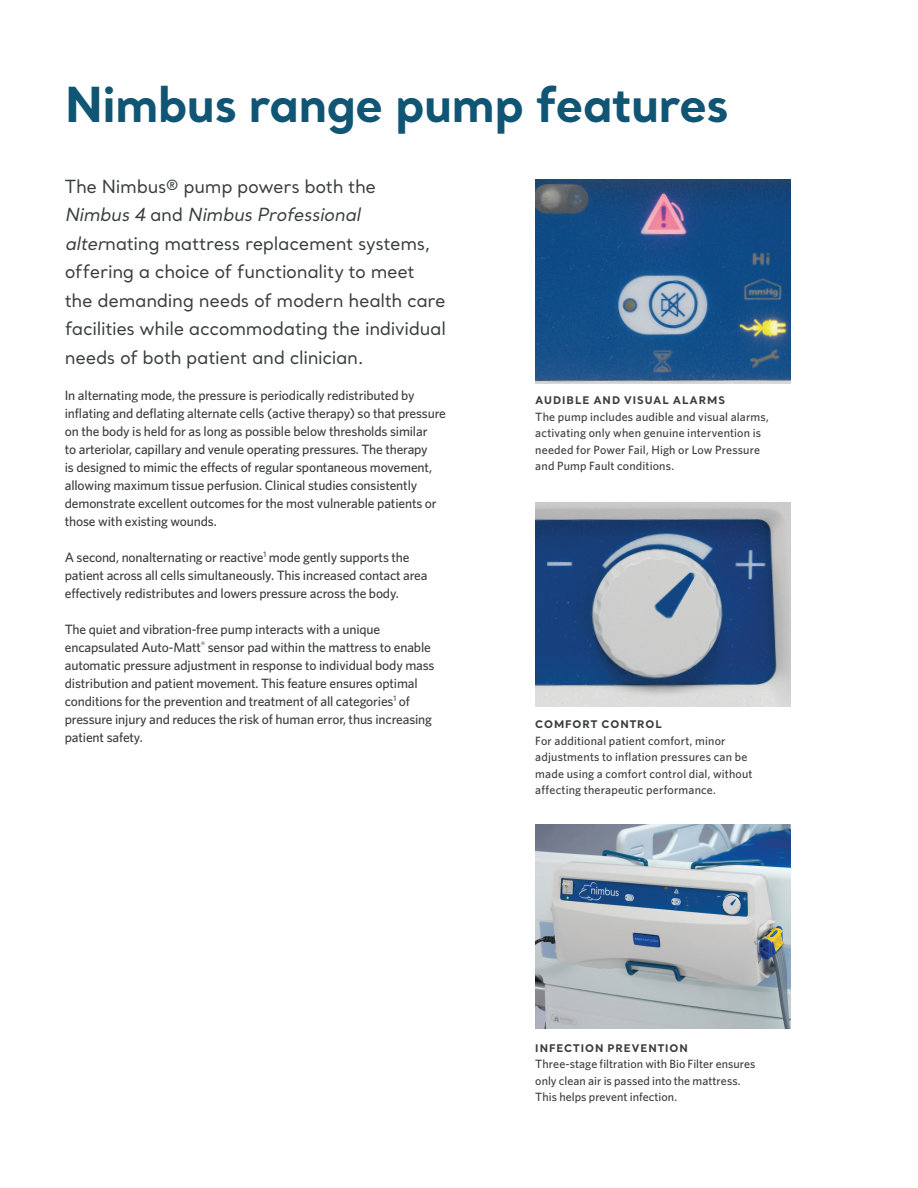
<style>
.page{position:relative;width:918px;height:1188px;background:#fff}
.page>*{position:absolute;margin:0;border:0;box-sizing:border-box;transform-origin:0 0}
.t1{font:700 48px "Santral";letter-spacing:-.015em;color:#115575}
.t2{font:18px/28.5px "Santral";letter-spacing:-.02em;color:#393d3d}
.t3{font:500 13.5px/18px "Whitney";letter-spacing:-.01em;color:#393d3d}
.t4{font:500 12px/16.5px "Whitney";letter-spacing:.01em;color:#393d3d}
.t5{font:700 10.5px "Santral";letter-spacing:.09em;color:#393d3d}
.s1{font-style:italic}
</style>
<div class="page">
<img style="left:535px;top:825px;width:255px;height:204px">
<img style="left:535px;top:502px;width:255px;height:204px">
<img style="left:535px;top:179px;width:255px;height:205px">
<h1 class="t1" style="left:65px;top:72px;width:666px">Nimbus range pump features</h1>
<p class="t2" style="left:65px;top:172px;width:383px">The Nimbus® pump powers both the <span class="s1">Nimbus 4</span> a n d <span class="s1">Nimbus Professional alter</span>nating mattress replacement systems, offering a choice of functionality to meet the demanding needs of modern health care facilities while accommodating the individual needs of both patient and clinician.</p>
<p class="t3" style="left:65px;top:386px;width:383px">In alternating mode, the pressure is periodically redistributed by inflating and deflating alternate cells (active therapy) so that pressure on the body is held for as long as possible below thresholds similar<br>to arteriolar, capillary and venule operating pressures. The therapy<br>is designed to mimic the effects of regular spontaneous movement, allowing maximum tissue perfusion. Clinical studies consistently demonstrate excellent outcomes for the most vulnerable patients or those with existing wounds.</p>
<p class="t3" style="left:65px;top:548px;width:364px">A second, nonalternating or reactive<sup>1</sup> mode gently supports the patient across all cells simultaneously. This increased contact area effectively redistributes and lowers pressure across the body.</p>
<p class="t3" style="left:65px;top:620px;width:371px">The quiet and vibration-free pump interacts with a unique encapsulated Auto-Matt<sup>®</sup> sensor pad within the mattress to enable automatic pressure adjustment in response to individual body mass distribution and patient movement. This feature ensures optimal conditions for the prevention and treatment of all categories<sup>1</sup> of pressure injury and reduces the risk of human error, thus increasing patient safety.</p>
<p class="t5" style="left:535px;top:393px;width:191px">AUDIBLE AND VISUAL ALARMS</p>
<p class="t4" style="left:535px;top:408px;width:235px">The pump includes audible and visual alarms, activating only when genuine intervention is needed for Power Fail, High or Low Pressure and Pump Fault conditions.</p>
<p class="t5" style="left:535px;top:717px;width:128px">COMFORT CONTROL</p>
<p class="t4" style="left:535px;top:732px;width:219px">For additional patient comfort, minor adjustments to inflation pressures can be made using a comfort control dial, without affecting therapeutic performance.</p>
<p class="t5" style="left:535px;top:1040px;width:154px">INFECTION PREVENTION</p>
<p class="t4" style="left:535px;top:1055px;width:222px">Three-stage filtration with Bio Filter ensures only clean air is passed into the mattress.<br>This helps prevent infection.</p>
</div>
